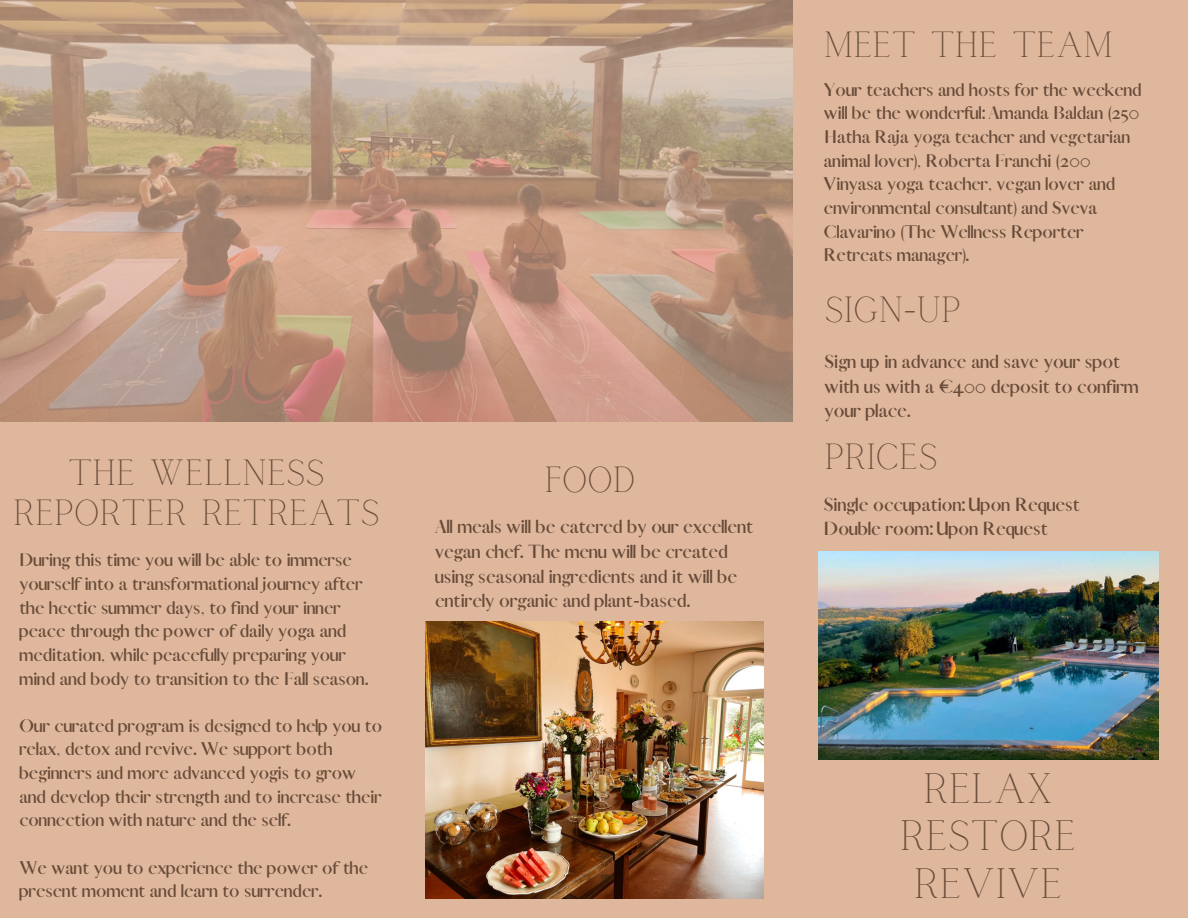
<style>
.page{position:relative;width:1188px;height:918px;background:#deb79d}
.page>*{position:absolute;margin:0;border:0;box-sizing:border-box;transform-origin:0 0}
.t1{font:42px "Calgary";color:#674b38}
.t2{font:36px/40.5px "Calgary";color:#674b38;text-align:center}
.t3{font:700 17.1px/24.8px "Afrah";color:#674b38}
.t4{font:700 16.5px/23.7px "Afrah";color:#674b38}
</style>
<div class="page">
<img style="left:0;top:0;width:792px;height:422px">
<img style="left:426px;top:621px;width:337px;height:277px">
<img style="left:819px;top:552px;width:339px;height:208px">
<p class="t2" style="left:13px;top:454px;width:368px">THE WELLNESS<br>REPORTER RETREATS</p>
<p class="t2" style="left:545px;top:461px;width:92px">FOOD</p>
<p class="t3" style="left:435px;top:515px;width:320px">All meals will be catered by our excellent vegan chef. The menu will be created using seasonal ingredients and it will be entirely organic and plant-based.</p>
<p class="t4" style="left:19px;top:549px;width:350px">During this time you will be able to immerse yourself into a transformational journey after the hectic summer days, to find your inner peace through the power of daily yoga and meditation, while peacefully preparing your mind and body to transition to the Fall season.</p>
<p class="t4" style="left:19px;top:714px;width:364px">Our curated program is designed to help you to relax, detox and revive. We support both beginners and more advanced yogis to grow and develop their strength and to increase their connection with nature and the self.</p>
<p class="t4" style="left:19px;top:856px;width:350px">We want you to experience the power of the present moment and learn to surrender.</p>
<p class="t2" style="left:824px;top:26px;width:291px">MEET THE TEAM</p>
<p class="t4" style="left:824px;top:78px;width:319px">Your teachers and hosts for the weekend will be the wonderful: Amanda Baldan (250<br>Hatha Raja yoga teacher and vegetarian animal lover), Roberta Franchi (200<br>Vinyasa yoga teacher, vegan lover and environmental consultant) and Sveva Clavarino (The Wellness Reporter Retreats manager).</p>
<p class="t2" style="left:825px;top:291px;width:138px">SIGN-UP</p>
<p class="t3" style="left:825px;top:349px;width:315px">Sign up in advance and save your spot with us with a €400 deposit to confirm your place.</p>
<p class="t2" style="left:825px;top:438px;width:115px">PRICES</p>
<p class="t3" style="left:824px;top:492px;width:258px">Single occupation: Upon Request</p>
<p class="t3" style="left:824px;top:517px;width:226px">Double room: Upon Request</p>
<p class="t1" style="left:923px;top:765px;width:132px">RELAX</p>
<p class="t1" style="left:900px;top:813px;width:178px">RESTORE</p>
<p class="t1" style="left:914px;top:860px;width:150px">REVIVE</p>
</div>
